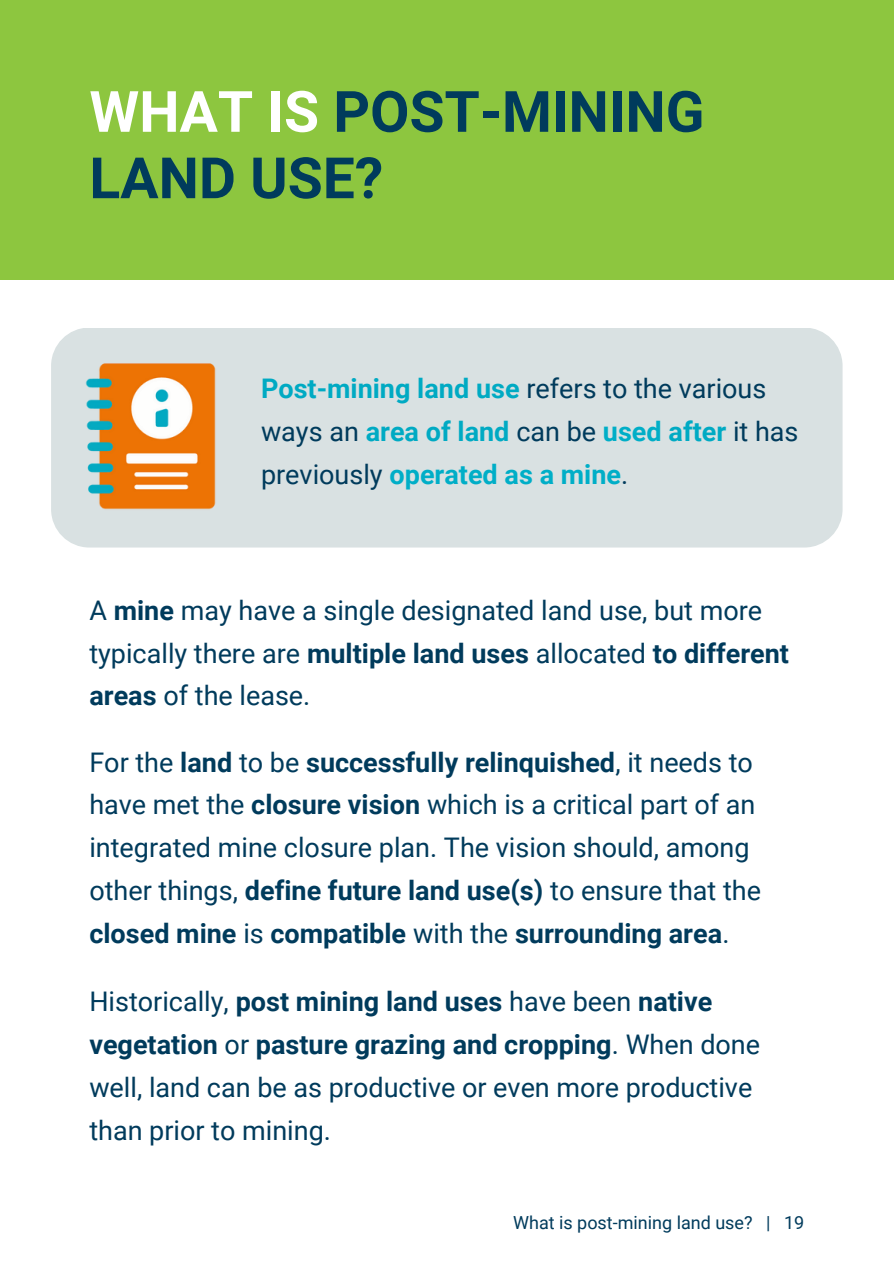
<style>
.page{position:relative;width:894px;height:1264px;background:#fff}
.page>*{position:absolute;margin:0;border:0;box-sizing:border-box;transform-origin:0 0}
.t1{font:700 57px/66.3px "Roboto";color:#003b5c}
.t2{font:27px/42.8px "Roboto";color:#003b5c}
.t3{font:18px "Roboto";color:#003b5c}
.s1{color:#fff}
.s2{font-weight:700;color:#00aac3}
.s3{font-weight:700;color:#00aec7}
.s4{font-weight:700}
</style>
<div class="page">
<div style="left:0;top:0;width:892px;height:280px;background:#8dc63f"></div>
<div style="left:51px;top:327px;width:791px;height:220px;background:#d9e1e2;border-radius:38px"></div>
<img style="left:85px;top:363px;width:131px;height:147px">
<h2 class="t1" style="left:89px;top:79px;width:616px"><span class="s1">WHAT IS</span> POST-MINING<br>LAND USE?</h2>
<p class="t2" style="left:261px;top:367px;width:539px"><span class="s2">Post-mining land use</span> refers to the various ways an <span class="s2">area of land</span> can be <span class="s3">used</span> <span class="s2">after</span> it has previously <span class="s3">operated as a mine</span>.</p>
<h1 class="t2" style="left:89px;top:589px;width:701px">A <span class="s4">mine</span> may have a single designated land use, but more typically there are <span class="s4">multiple land uses</span> allocated <span class="s4">to different areas</span> of the lease.</h1>
<p class="t2" style="left:89px;top:741px;width:673px">For the <span class="s4">land</span> to be <span class="s4">successfully relinquished</span>, it needs to have met the <span class="s4">closure vision</span> which is a critical part of an integrated mine closure plan. The vision should, among other things, <span class="s4">define future land use(s)</span> to ensure that the <span class="s4">closed mine</span> is <span class="s4">compatible</span> with the <span class="s4">surrounding area</span>.</p>
<h2 class="t2" style="left:89px;top:980px;width:672px">Historically, <span class="s4">post mining land uses</span> have been <span class="s4">native vegetation</span> or <span class="s4">pasture grazing and cropping</span>. When done well, land can be as productive or even more productive than prior to mining.</h2>
<h2 class="t3" style="left:513px;top:1212px;width:292px">What is post-mining land use? | 19</h2>
</div>
